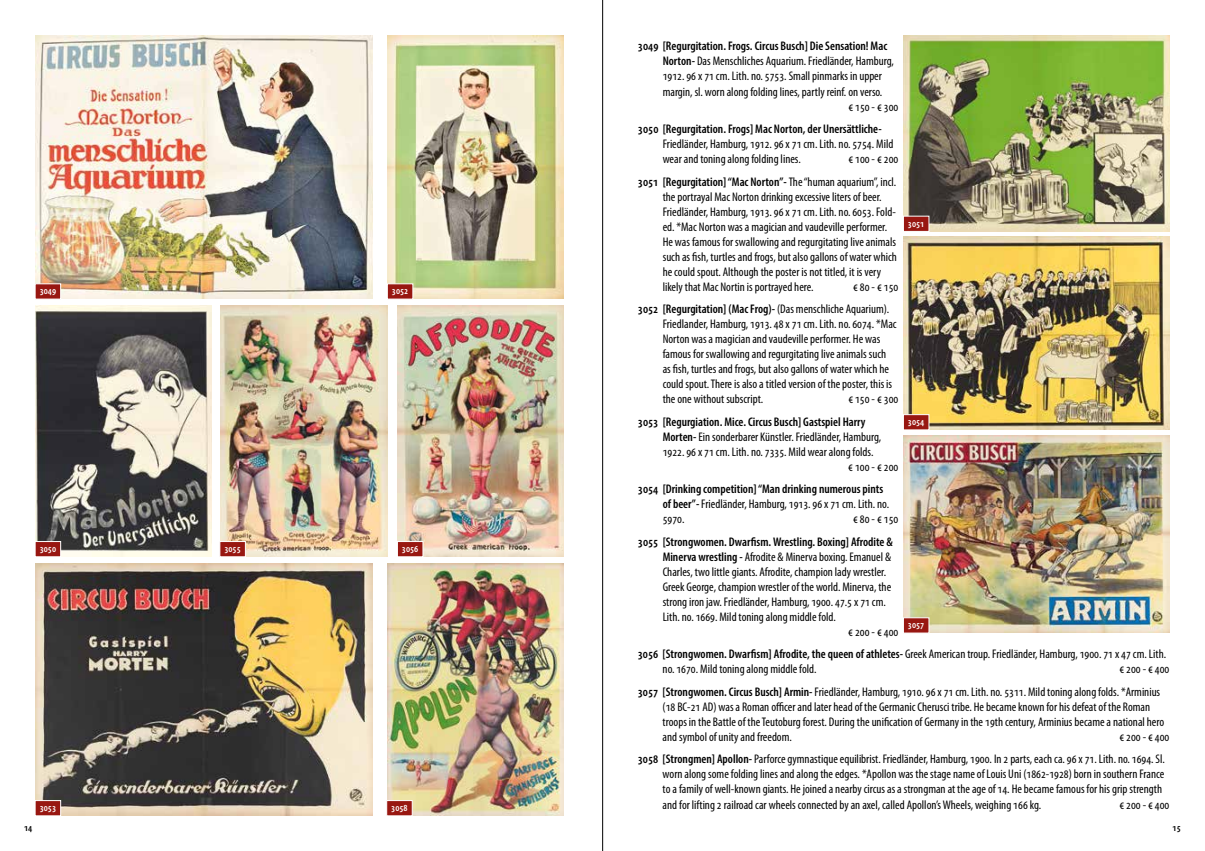
<style>
.page{position:relative;width:1205px;height:851px;background:#fff}
.page>*{position:absolute;margin:0;border:0;box-sizing:border-box;transform-origin:0 0}
.t1{font:condensed 12.5px/15px "Myriad Pro";color:#000}
.t2{font:600 condensed 12.5px/15px "Myriad Pro";color:#000}
.t3{font:600 condensed 10px "Myriad Pro";color:#fff}
.t4{font:600 condensed 10px "Myriad Pro";color:#000}
.s1{font-weight:600}
.s2{font-weight:400}
</style>
<div class="page">
<hr style="left:602px;top:0;width:1px;height:850px;background:#000">
<img style="left:35px;top:35px;width:337px;height:264px">
<img style="left:35px;top:306px;width:176px;height:250px">
<img style="left:388px;top:35px;width:176px;height:264px">
<img style="left:35px;top:563px;width:337px;height:252px">
<img style="left:220px;top:306px;width:167px;height:250px">
<img style="left:398px;top:306px;width:166px;height:250px">
<img style="left:387px;top:563px;width:177px;height:252px">
<svg style="left:35px;top:283px;width:26px;height:16px"></svg>
<svg style="left:387px;top:283px;width:26px;height:16px"></svg>
<svg style="left:397px;top:541px;width:26px;height:16px"></svg>
<svg style="left:219px;top:541px;width:27px;height:16px"></svg>
<svg style="left:35px;top:541px;width:26px;height:16px"></svg>
<svg style="left:35px;top:799px;width:26px;height:17px"></svg>
<svg style="left:386px;top:799px;width:27px;height:17px"></svg>
<img style="left:904px;top:35px;width:265px;height:196px">
<img style="left:904px;top:237px;width:265px;height:192px">
<img style="left:904px;top:435px;width:265px;height:197px">
<svg style="left:903px;top:617px;width:26px;height:16px"></svg>
<svg style="left:903px;top:414px;width:26px;height:16px"></svg>
<svg style="left:903px;top:215px;width:26px;height:17px"></svg>
<p class="t3" style="left:40px;top:285px;width:18px">3049</p>
<p class="t3" style="left:392px;top:285px;width:18px">3052</p>
<p class="t3" style="left:40px;top:542px;width:18px">3050</p>
<p class="t3" style="left:224px;top:542px;width:18px">3055</p>
<p class="t3" style="left:402px;top:542px;width:18px">3056</p>
<p class="t3" style="left:40px;top:801px;width:18px">3053</p>
<p class="t3" style="left:391px;top:801px;width:18px">3058</p>
<p class="t2" style="left:638px;top:39px;width:251px">3049 [Regurgitation. Frogs. Circus Busch] Die Sensation! Mac</p>
<p class="t1" style="left:663px;top:54px;width:233px"><span class="s1">Norton-</span> Das Menschliches Aquarium. Friedländer, Hamburg,</p>
<p class="t1" style="left:663px;top:69px;width:221px">1912. 96 x 71 cm. Lith. no. 5753. Small pinmarks in upper</p>
<p class="t1" style="left:663px;top:84px;width:221px">margin, sl. worn along folding lines, partly reinf. on verso.</p>
<p class="t1" style="left:848px;top:99px;width:52px">€ 150 - € 300</p>
<p class="t2" style="left:638px;top:121px;width:245px">3050 [Regurgitation. Frogs] Mac Norton, der Unersättliche-</p>
<p class="t1" style="left:663px;top:136px;width:232px">Friedländer, Hamburg, 1912. 96 x 71 cm. Lith. no. 5754. Mild wear and toning along folding lines.</p>
<p class="t1" style="left:638px;top:147px;width:262px;line-height:22.5px;text-align:right">€ 100 - € 200<br><span class="s1">3051 [Regurgitation] “Mac Norton”-</span> The “human aquarium”, incl.</p>
<p class="t1" style="left:663px;top:189px;width:236px">the portrayal Mac Norton drinking excessive liters of beer.<br>Friedländer, Hamburg, 1913. 96 x 71 cm. Lith. no. 6053. Fold&shy;ed. *Mac Norton was a magician and vaudeville performer.<br>He was famous for swallowing and regurgitating live animals such as fish, turtles and frogs, but also gallons of water which he could spout. Although the poster is not titled, it is very likely that Mac Nortin is portrayed here.</p>
<p class="t3" style="left:908px;top:217px;width:18px">3051</p>
<p class="t1" style="left:638px;top:275px;width:262px;line-height:22.5px;text-indent:215px">€ 80 - € 150<br><span class="s1">3052 [Regurgitation] (Mac Frog)-</span> (Das menschliche Aquarium).</p>
<p class="t1" style="left:663px;top:316px;width:235px">Friedlander, Hamburg, 1913. 48 x 71 cm. Lith. no. 6074. *Mac Norton was a magician and vaudeville performer. He was famous for swallowing and regurgitating live animals such as fish, turtles and frogs, but also gallons of water which he could spout. There is also a titled version of the poster, this is the one without subscript.</p>
<p class="t1" style="left:848px;top:391px;width:52px">€ 150 - € 300</p>
<p class="t2" style="left:638px;top:414px;width:229px">3053 [Regurgiation. Mice. Circus Busch] Gastspiel Harry</p>
<p class="t1" style="left:663px;top:429px;width:220px"><span class="s1">Morten-</span> Ein sonderbarer Künstler. Friedländer, Hamburg,</p>
<p class="t1" style="left:663px;top:444px;width:212px">1922. 96 x 71 cm. Lith. no. 7335. Mild wear along folds.</p>
<p class="t1" style="left:848px;top:459px;width:52px">€ 100 - € 200</p>
<p class="t2" style="left:663px;top:481px;width:228px;text-indent:-25px">3054 [Drinking competition] “Man drinking numerous pints of beer”- <span class="s2">Friedländer, Hamburg, 1913. 96 x 71 cm. Lith. no.<br>5970.</span></p>
<p class="t3" style="left:908px;top:415px;width:18px">3054</p>
<p class="t1" style="left:853px;top:511px;width:47px">€ 80 - € 150</p>
<p class="t2" style="left:638px;top:534px;width:256px">3055 [Strongwomen. Dwarfism. Wrestling. Boxing] Afrodite &amp;</p>
<p class="t1" style="left:663px;top:549px;width:230px"><span class="s1">Minerva wrestling -</span> Afrodite &amp; Minerva boxing. Emanuel &amp;</p>
<p class="t1" style="left:663px;top:564px;width:225px">Charles, two little giants. Afrodite, champion lady wrestler.</p>
<p class="t1" style="left:663px;top:579px;width:230px">Greek George, champion wrestler of the world. Minerva, the</p>
<p class="t1" style="left:663px;top:594px;width:225px">strong iron jaw. Friedländer, Hamburg, 1900. 47.5 x 71 cm.</p>
<p class="t1" style="left:663px;top:609px;width:175px">Lith. no. 1669. Mild toning along middle fold.</p>
<p class="t1" style="left:848px;top:624px;width:52px">€ 200 - € 400</p>
<p class="t1" style="left:663px;top:646px;width:505px;text-indent:-25px"><span class="s1">3056 [Strongwomen. Dwarfism] Afrodite, the queen of athletes-</span> Greek American troup. Friedländer, Hamburg, 1900. 71 x 47 cm. Lith. no. 1670. Mild toning along middle fold.</p>
<p class="t3" style="left:908px;top:618px;width:18px">3057</p>
<p class="t1" style="left:638px;top:657px;width:533px;line-height:22.5px;text-indent:481px">€ 200 - € 400<br><span class="s1">3057 [Strongwomen. Circus Busch] Armin-</span> Friedländer, Hamburg, 1910. 96 x 71 cm. Lith. no. 5311. Mild toning along folds. *Arminius</p>
<p class="t1" style="left:663px;top:699px;width:503px">(18 BC-21 AD) was a Roman officer and later head of the Germanic Cherusci tribe. He became known for his defeat of the Roman troops in the Battle of the Teutoburg forest. During the unification of Germany in the 19th century, Arminius became a national hero and symbol of unity and freedom.</p>
<p class="t1" style="left:638px;top:725px;width:533px;line-height:22.5px;text-indent:481px">€ 200 - € 400<br><span class="s1">3058 [Strongmen] Apollon-</span> Parforce gymnastique equilibrist. Friedländer, Hamburg, 1900. In 2 parts, each ca. 96 x 71. Lith. no. 1694. Sl.</p>
<p class="t1" style="left:663px;top:766px;width:503px">worn along some folding lines and along the edges. *Apollon was the stage name of Louis Uni (1862-1928) born in southern France to a family of well-known giants. He joined a nearby circus as a strongman at the age of 14. He became famous for his grip strength and for lifting 2 railroad car wheels connected by an axel, called Apollon’s Wheels, weighing 166 kg.</p>
<p class="t1" style="left:1119px;top:796px;width:52px">€ 200 - € 400</p>
<p class="t4" style="left:24px;top:821px;width:10px">14</p>
<p class="t4" style="left:1172px;top:821px;width:10px">15</p>
</div>
